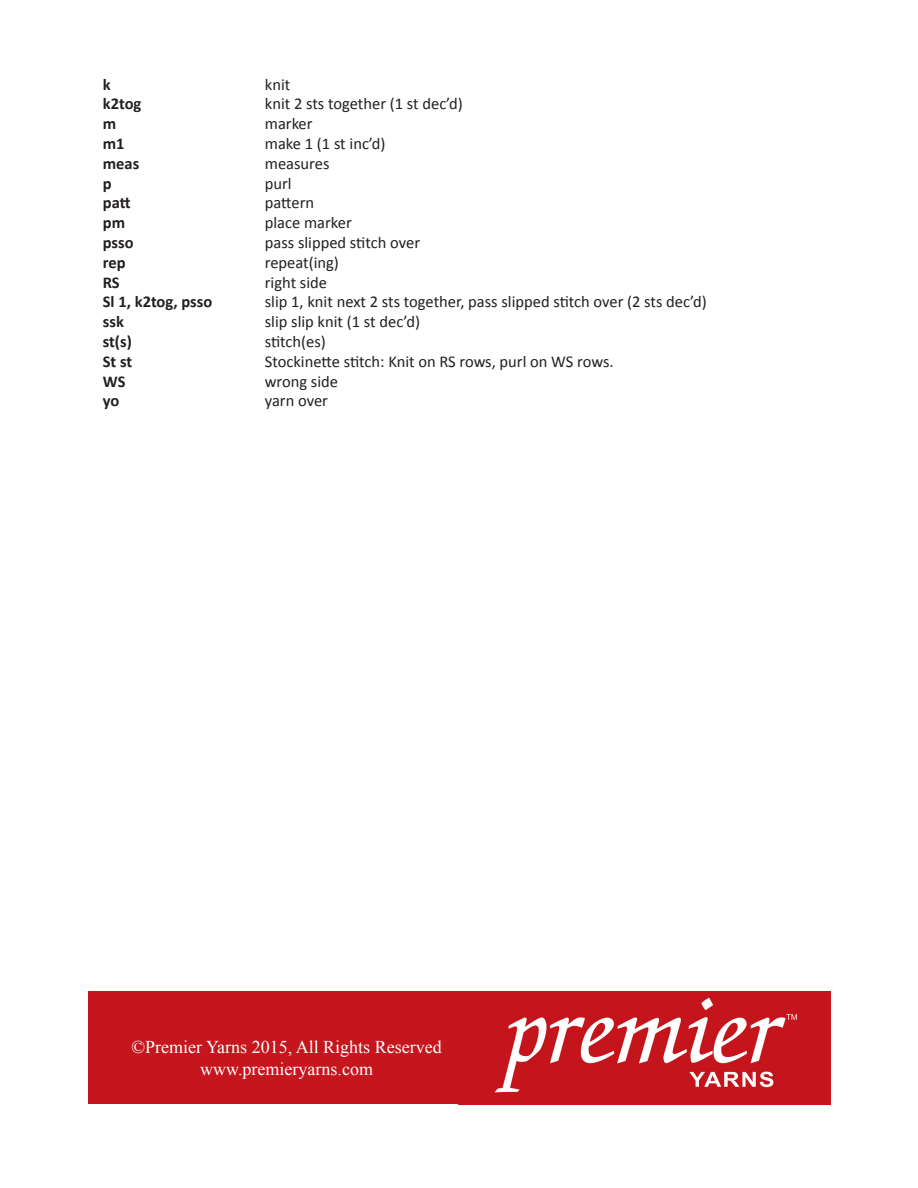
<style>
.page{position:relative;width:918px;height:1188px;background:#fff}
.page>*{position:absolute;margin:0;border:0;box-sizing:border-box;transform-origin:0 0}
.t1{font:18px "Times New Roman";color:#fff}
.No_Spacing{font:16.5px "Calibri";color:#231f20}
.No_Spacing-2{font:700 16.5px "Calibri";color:#231f20}
</style>
<div class="page">
<img style="left:460px;top:991px;width:370px;height:113px">
<div style="left:88px;top:991px;width:372px;height:113px;background:#c5161d"></div>
<p class="No_Spacing-2" style="left:103px;top:73px;width:9px">k</p>
<p class="No_Spacing" style="left:265px;top:74px;width:27px">knit</p>
<p class="No_Spacing-2" style="left:103px;top:93px;width:40px">k2tog</p>
<p class="No_Spacing" style="left:265px;top:93px;width:200px">knit 2 sts together (1 st dec’d)</p>
<p class="No_Spacing-2" style="left:103px;top:113px;width:15px">m</p>
<p class="No_Spacing" style="left:265px;top:113px;width:49px">marker</p>
<p class="No_Spacing-2" style="left:103px;top:133px;width:23px">m1</p>
<p class="No_Spacing" style="left:265px;top:133px;width:122px">make 1 (1 st inc’d)</p>
<p class="No_Spacing-2" style="left:103px;top:153px;width:38px">meas</p>
<p class="No_Spacing" style="left:265px;top:153px;width:66px">measures</p>
<p class="No_Spacing-2" style="left:103px;top:172px;width:10px">p</p>
<p class="No_Spacing" style="left:265px;top:173px;width:28px">purl</p>
<p class="No_Spacing-2" style="left:103px;top:192px;width:29px">patt</p>
<p class="No_Spacing" style="left:265px;top:192px;width:51px">pattern</p>
<p class="No_Spacing-2" style="left:103px;top:212px;width:24px">pm</p>
<p class="No_Spacing" style="left:265px;top:212px;width:89px">place marker</p>
<p class="No_Spacing-2" style="left:103px;top:232px;width:32px">psso</p>
<p class="No_Spacing" style="left:265px;top:232px;width:157px">pass slipped stitch over</p>
<p class="No_Spacing-2" style="left:103px;top:252px;width:24px">rep</p>
<p class="No_Spacing" style="left:265px;top:252px;width:76px">repeat(ing)</p>
<p class="No_Spacing-2" style="left:103px;top:271px;width:18px">RS</p>
<p class="No_Spacing" style="left:265px;top:272px;width:64px">right side</p>
<p class="No_Spacing-2" style="left:103px;top:291px;width:111px">Sl 1, k2tog, psso</p>
<p class="No_Spacing" style="left:265px;top:291px;width:443px">slip 1, knit next 2 sts together, pass slipped stitch over (2 sts dec’d)</p>
<p class="No_Spacing-2" style="left:103px;top:311px;width:23px">ssk</p>
<p class="No_Spacing" style="left:265px;top:311px;width:157px">slip slip knit (1 st dec’d)</p>
<p class="No_Spacing-2" style="left:103px;top:331px;width:31px">st(s)</p>
<p class="No_Spacing" style="left:265px;top:331px;width:63px">stitch(es)</p>
<p class="No_Spacing-2" style="left:103px;top:351px;width:31px">St st</p>
<p class="No_Spacing" style="left:265px;top:351px;width:350px">Stockinette stitch: Knit on RS rows, purl on WS rows.</p>
<p class="No_Spacing-2" style="left:103px;top:370px;width:24px">WS</p>
<p class="No_Spacing" style="left:265px;top:371px;width:75px">wrong side</p>
<p class="No_Spacing-2" style="left:103px;top:390px;width:18px">yo</p>
<p class="No_Spacing" style="left:265px;top:390px;width:65px">yarn over</p>
<p class="t1" style="left:132px;top:1035px;width:312px">©Premier Yarns 2015, All Rights Reserved</p>
<p class="t1" style="left:200px;top:1057px;width:174px">www.premieryarns.com</p>
</div>
